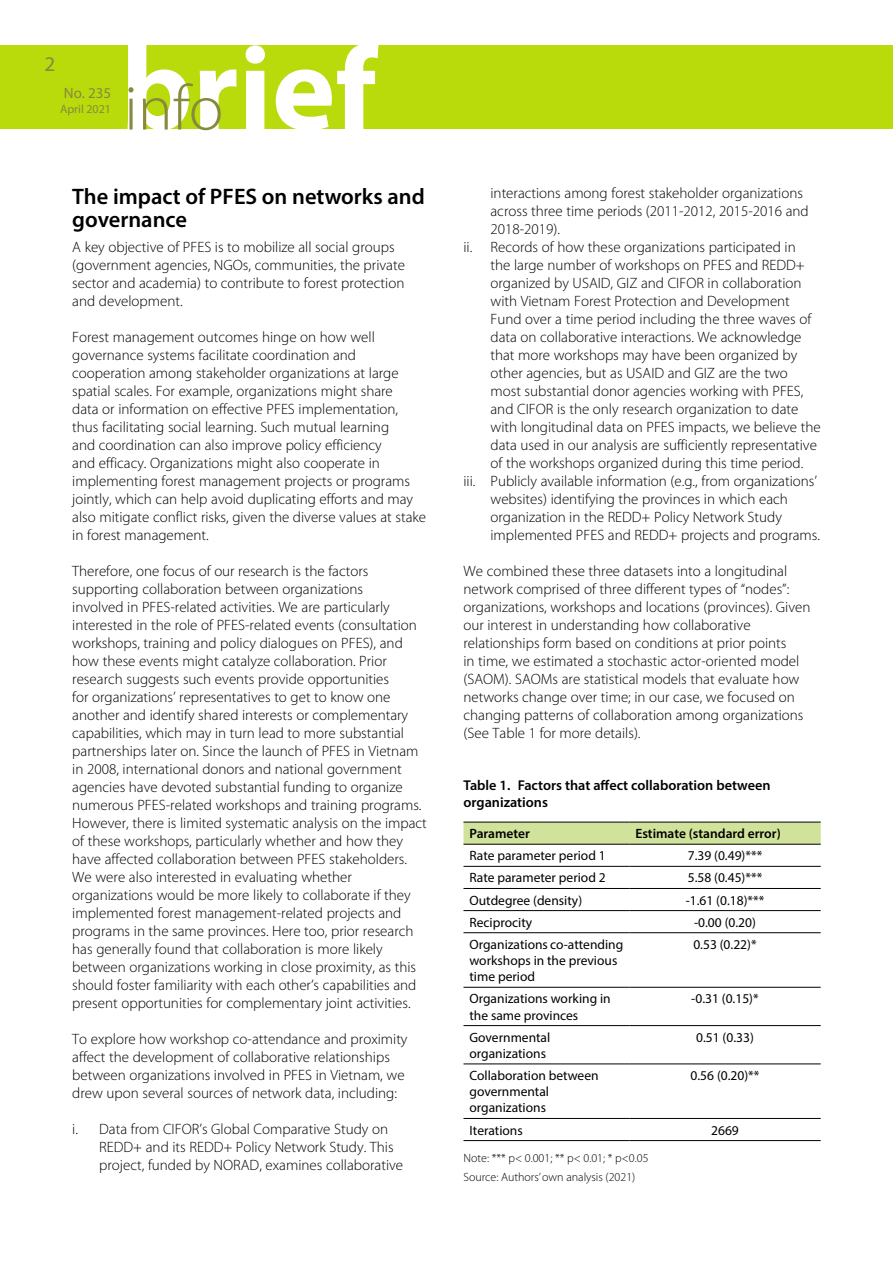
<style>
.page{position:relative;width:893px;height:1263px;background:#fff}
.page>*{position:absolute;margin:0;border:0;box-sizing:border-box;transform-origin:0 0}
.t1{font:600 22.5px/22.5px "Myriad Pro";color:#000}
.t2{font:21px "Myriad Pro";color:#878a3b}
.t3{font:300 15px/18px "Myriad Pro";color:#000}
.t4{font:15px "Myriad Pro";color:#878a3b}
.t5{font:300 15px "Myriad Pro";color:#878a3b}
.t6{font:600 14.25px/17.1px "Myriad Pro";color:#000}
.t7{font:13.5px/16.2px "Myriad Pro";color:#000}
.t8{font:600 13.5px "Myriad Pro";color:#000}
.t9{font:300 12px/18.6px "Myriad Pro";color:#000}
.t10{font:12px "Myriad Pro";color:#878a3b}
</style>
<div class="page">
<div style="left:0;top:45px;width:893px;height:84px;background:#b9db0c"></div>
<svg style="left:128px;top:45px;width:250px;height:85px"></svg>
<div style="left:463px;top:823px;width:358px;height:21px;background:#d1e39b"></div>
<hr style="left:463px;top:866px;width:166px;height:1px;background:#000">
<hr style="left:629px;top:866px;width:192px;height:1px;background:#000">
<hr style="left:463px;top:888px;width:166px;height:1px;background:#000">
<hr style="left:629px;top:888px;width:192px;height:1px;background:#000">
<hr style="left:463px;top:910px;width:166px;height:1px;background:#000">
<hr style="left:629px;top:910px;width:192px;height:1px;background:#000">
<hr style="left:463px;top:932px;width:166px;height:1px;background:#000">
<hr style="left:629px;top:932px;width:192px;height:1px;background:#000">
<hr style="left:463px;top:987px;width:166px;height:1px;background:#000">
<hr style="left:629px;top:987px;width:192px;height:1px;background:#000">
<hr style="left:463px;top:1025px;width:166px;height:1px;background:#000">
<hr style="left:629px;top:1025px;width:192px;height:1px;background:#000">
<hr style="left:463px;top:1064px;width:166px;height:1px;background:#000">
<hr style="left:629px;top:1064px;width:192px;height:1px;background:#000">
<hr style="left:463px;top:1118px;width:166px;height:1px;background:#000">
<hr style="left:629px;top:1118px;width:192px;height:1px;background:#000">
<hr style="left:463px;top:1140px;width:166px;height:1px;background:#000">
<hr style="left:629px;top:1140px;width:192px;height:1px;background:#000">
<hr style="left:463px;top:822px;width:166px;height:1px;background:#000">
<hr style="left:629px;top:822px;width:192px;height:1px;background:#000">
<hr style="left:463px;top:844px;width:166px;height:1px;background:#000">
<hr style="left:629px;top:844px;width:192px;height:1px;background:#000">
<h2 class="t2" style="left:45px;top:51px;width:12px">2</h2>
<p class="t5" style="left:73px;top:85px;width:39px">No. 20</p>
<p class="t10" style="left:60px;top:102px;width:52px">April 2021</p>
<p class="t4" style="left:64px;top:84px;width:49px">No. 235</p>
<h1 class="t1" style="left:72px;top:185px;width:354px">The impact of PFES on networks and governance</h1>
<p class="t3" style="left:72px;top:238px;width:334px">A key objective of PFES is to mobilize all social groups (government agencies, NGOs, communities, the private sector and academia) to contribute to forest protection and development.</p>
<p class="t3" style="left:72px;top:328px;width:355px">Forest management outcomes hinge on how well governance systems facilitate coordination and cooperation among stakeholder organizations at large spatial scales. For example, organizations might share<br>data or information on effective PFES implementation, thus facilitating social learning. Such mutual learning<br>and coordination can also improve policy efficiency<br>and efficacy. Organizations might also cooperate in implementing forest management projects or programs jointly, which can help avoid duplicating efforts and may also mitigate conflict risks, given the diverse values at stake in forest management.</p>
<p class="t3" style="left:72px;top:562px;width:356px">Therefore, one focus of our research is the factors supporting collaboration between organizations<br>involved in PFES-related activities. We are particularly interested in the role of PFES-related events (consultation workshops, training and policy dialogues on PFES), and how these events might catalyze collaboration. Prior research suggests such events provide opportunities<br>for organizations’ representatives to get to know one another and identify shared interests or complementary capabilities, which may in turn lead to more substantial partnerships later on. Since the launch of PFES in Vietnam in 2008, international donors and national government agencies have devoted substantial funding to organize numerous PFES-related workshops and training programs.<br>However, there is limited systematic analysis on the impact of these workshops, particularly whether and how they have affected collaboration between PFES stakeholders.<br>We were also interested in evaluating whether organizations would be more likely to collaborate if they implemented forest management-related projects and programs in the same provinces. Here too, prior research has generally found that collaboration is more likely between organizations working in close proximity, as this should foster familiarity with each other’s capabilities and present opportunities for complementary joint activities.</p>
<p class="t3" style="left:72px;top:1030px;width:337px">To explore how workshop co-attendance and proximity affect the development of collaborative relationships between organizations involved in PFES in Vietnam, we drew upon several sources of network data, including:</p>
<p class="t3" style="left:99px;top:1120px;width:305px;text-indent:-27px">i. Data from CIFOR’s Global Comparative Study on<br>REDD+ and its REDD+ Policy Network Study. This project, funded by NORAD, examines collaborative</p>
<p class="t3" style="left:490px;top:184px;width:314px">interactions among forest stakeholder organizations</p>
<p class="t3" style="left:490px;top:202px;width:320px">across three time periods (2011-2012, 2015-2016 and</p>
<p class="t3" style="left:490px;top:220px;width:71px">2018-2019).</p>
<p class="t3" style="left:463px;top:238px;width:334px">ii. Records of how these organizations participated in</p>
<p class="t3" style="left:490px;top:256px;width:316px">the large number of workshops on PFES and REDD+</p>
<p class="t3" style="left:490px;top:274px;width:313px">organized by USAID, GIZ and CIFOR in collaboration</p>
<p class="t3" style="left:490px;top:292px;width:301px">with Vietnam Forest Protection and Development</p>
<p class="t3" style="left:490px;top:310px;width:322px">Fund over a time period including the three waves of</p>
<p class="t3" style="left:490px;top:328px;width:312px">data on collaborative interactions. We acknowledge</p>
<p class="t3" style="left:490px;top:346px;width:308px">that more workshops may have been organized by</p>
<p class="t3" style="left:490px;top:364px;width:299px">other agencies, but as USAID and GIZ are the two</p>
<p class="t3" style="left:490px;top:382px;width:315px">most substantial donor agencies working with PFES,</p>
<p class="t3" style="left:490px;top:400px;width:309px">and CIFOR is the only research organization to date</p>
<p class="t3" style="left:490px;top:418px;width:332px">with longitudinal data on PFES impacts, we believe the</p>
<p class="t3" style="left:490px;top:436px;width:328px">data used in our analysis are sufficiently representative</p>
<p class="t3" style="left:490px;top:454px;width:314px">of the workshops organized during this time period.</p>
<p class="t3" style="left:463px;top:472px;width:355px">iii. Publicly available information (e.g., from organizations’</p>
<p class="t3" style="left:490px;top:490px;width:299px">websites) identifying the provinces in which each</p>
<p class="t3" style="left:490px;top:508px;width:293px">organization in the REDD+ Policy Network Study</p>
<p class="t3" style="left:490px;top:526px;width:331px">implemented PFES and REDD+ projects and programs.</p>
<p class="t3" style="left:463px;top:562px;width:348px">We combined these three datasets into a longitudinal network comprised of three different types of “nodes”: organizations, workshops and locations (provinces). Given our interest in understanding how collaborative relationships form based on conditions at prior points<br>in time, we estimated a stochastic actor-oriented model (SAOM). SAOMs are statistical models that evaluate how networks change over time; in our case, we focused on changing patterns of collaboration among organizations (See Table 1 for more details).</p>
<p class="t6" style="left:463px;top:776px;width:309px">Table 1. Factors that affect collaboration between organizations</p>
<p class="t8" style="left:469px;top:825px;width:62px">Parameter</p>
<p class="t8" style="left:635px;top:825px;width:147px">Estimate (standard error)</p>
<p class="t7" style="left:469px;top:847px;width:138px">Rate parameter period 1</p>
<p class="t7" style="left:688px;top:847px;width:76px">7.39 (0.49)***</p>
<p class="t7" style="left:469px;top:870px;width:138px">Rate parameter period 2</p>
<p class="t7" style="left:688px;top:870px;width:76px">5.58 (0.45)***</p>
<p class="t7" style="left:469px;top:892px;width:114px">Outdegree (density)</p>
<p class="t7" style="left:686px;top:892px;width:80px">-1.61 (0.18)***</p>
<p class="t7" style="left:469px;top:914px;width:64px">Reciprocity</p>
<p class="t7" style="left:694px;top:914px;width:63px">-0.00 (0.20)</p>
<p class="t7" style="left:469px;top:936px;width:155px">Organizations co-attending workshops in the previous time period</p>
<p class="t7" style="left:693px;top:936px;width:65px">0.53 (0.22)*</p>
<p class="t7" style="left:469px;top:990px;width:143px">Organizations working in the same provinces</p>
<p class="t7" style="left:691px;top:990px;width:69px">-0.31 (0.15)*</p>
<p class="t7" style="left:469px;top:1029px;width:82px">Governmental organizations</p>
<p class="t7" style="left:696px;top:1029px;width:59px">0.51 (0.33)</p>
<p class="t7" style="left:469px;top:1067px;width:131px">Collaboration between governmental organizations</p>
<p class="t7" style="left:691px;top:1067px;width:70px">0.56 (0.20)**</p>
<p class="t7" style="left:469px;top:1122px;width:55px">Iterations</p>
<p class="t7" style="left:711px;top:1122px;width:29px">2669</p>
<p class="t9" style="left:463px;top:1149px;width:187px">Note: *** p&lt; 0.001; ** p&lt; 0.01; * p&lt;0.05<br>Source: Authors’ own analysis (2021)</p>
</div>
